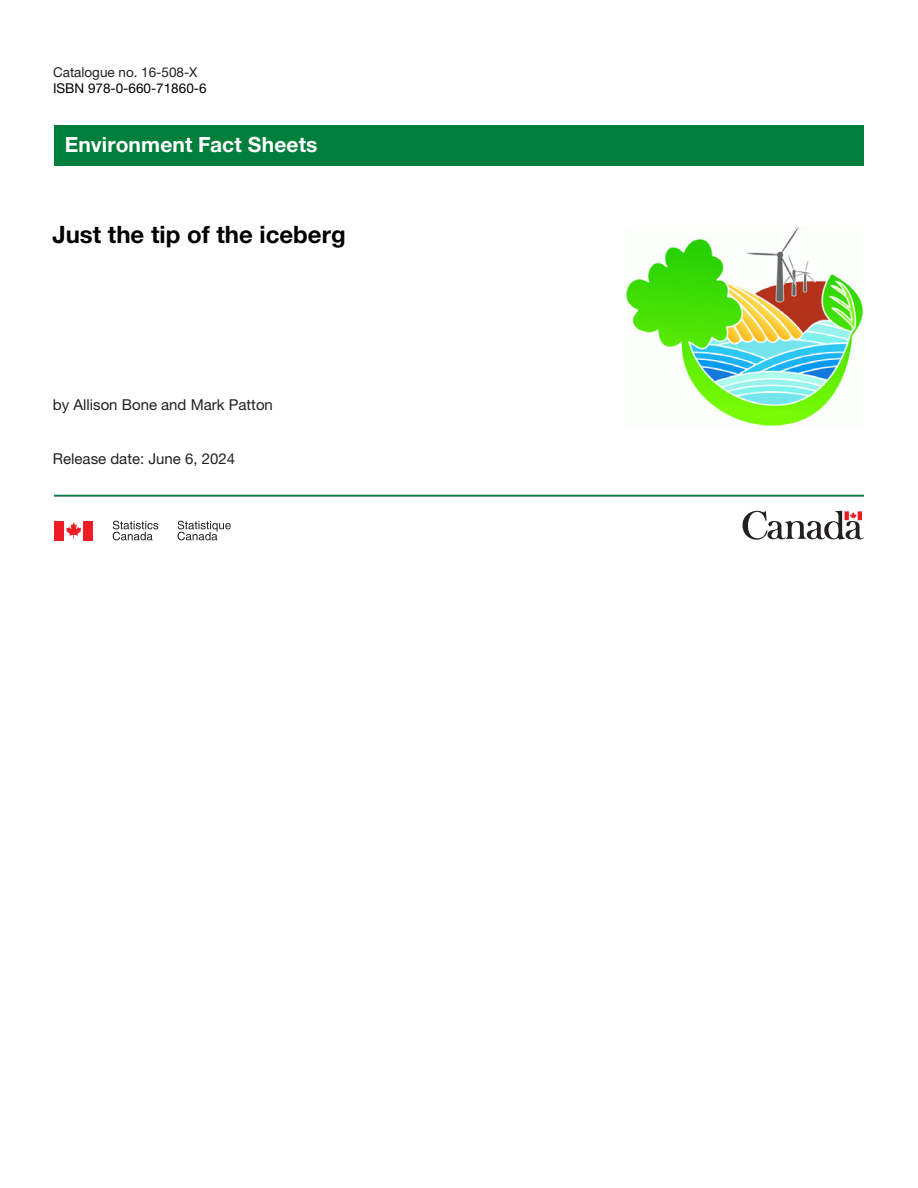
<style>
.page{position:relative;width:918px;height:1188px;background:#fff}
.page>*{position:absolute;margin:0;border:0;box-sizing:border-box;transform-origin:0 0}
.title-titre{font:700 24px "Helvetica Neue LT Std";color:#000}
.series{font:700 21px "Helvetica Neue LT Std";letter-spacing:.005em;color:#fff}
.author-auteur-date{font:15px "Helvetica Neue LT Std";color:#231f20}
.catalogue_info{font:13.5px "Helvetica Neue LT Std";color:#000}
.catalogue_info-2{font:13.5px "Helvetica Neue LT Std";color:#231f20}
</style>
<div class="page">
<div style="left:54px;top:125px;width:810px;height:40px;background:#007e3b"></div>
<svg style="left:742px;top:511px;width:122px;height:29px"></svg>
<svg style="left:66px;top:522px;width:15px;height:17px"></svg>
<div style="left:54px;top:521px;width:10px;height:19px;background:#ee1d23"></div>
<div style="left:84px;top:521px;width:9px;height:19px;background:#ee1d23"></div>
<svg style="left:178px;top:521px;width:53px;height:19px"></svg>
<svg style="left:113px;top:521px;width:45px;height:19px"></svg>
<hr style="left:54px;top:495px;width:810px;height:1px;background:#007e3b">
<img style="left:626px;top:226px;width:237px;height:201px">
<p class="catalogue_info-2" style="left:53px;top:64px;width:146px">Catalogue no. 16-508-X</p>
<p class="catalogue_info" style="left:53px;top:80px;width:155px">ISBN 978-0-660-71860-6</p>
<p class="series" style="left:65px;top:132px;width:254px">Environment Fact Sheets</p>
<p class="title-titre" style="left:52px;top:219px;width:295px">Just the tip of the iceberg</p>
<p class="author-auteur-date" style="left:53px;top:395px;width:222px">by Allison Bone and Mark Patton</p>
<p class="author-auteur-date" style="left:53px;top:449px;width:184px">Release date: June 6, 2024</p>
</div>
